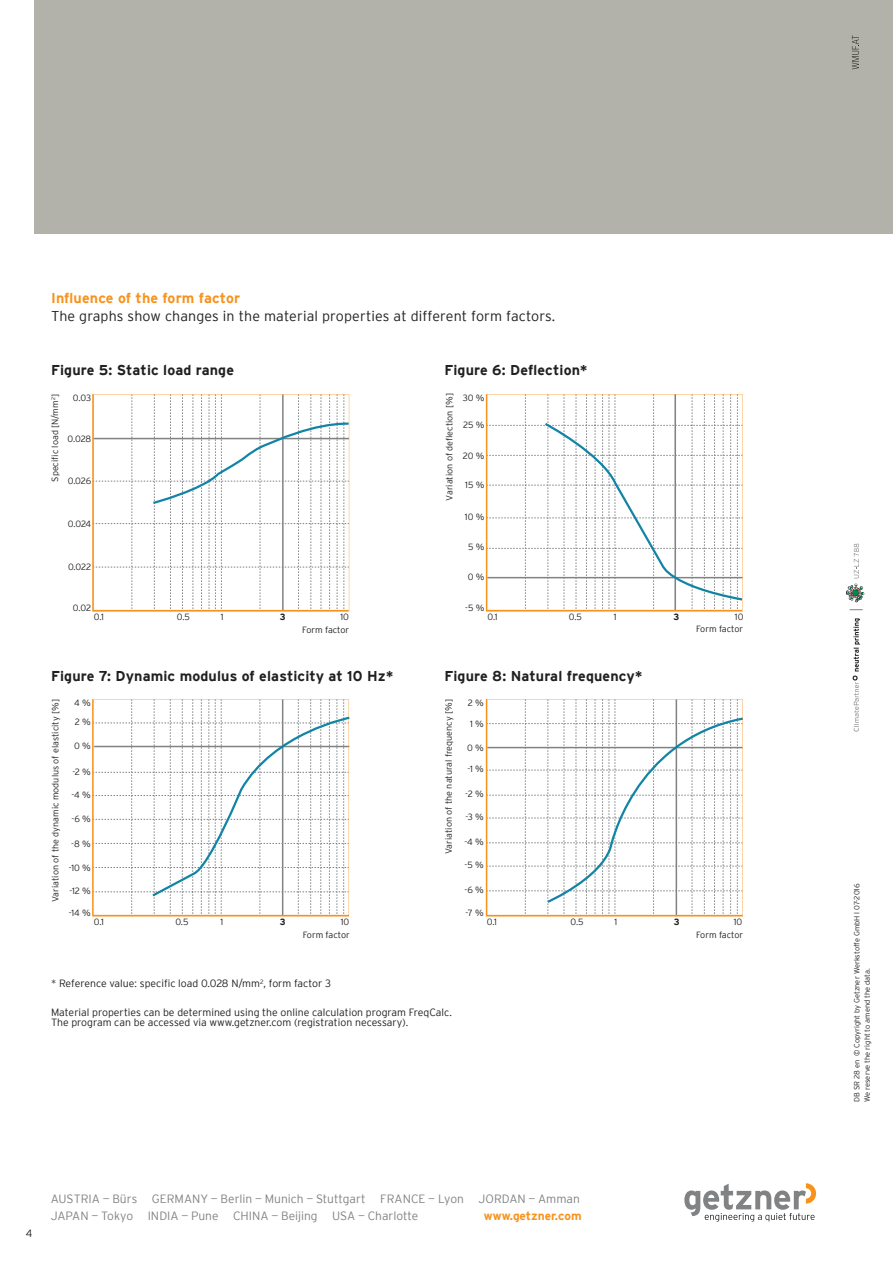
<style>
.page{position:relative;width:893px;height:1263px;background:#fff}
.page>*{position:absolute;margin:0;border:0;box-sizing:border-box;transform-origin:0 0}
.t1{font:700 14.25px "Interstate";letter-spacing:.01em;color:#221f1f}
.t2{font:300 14.25px "Interstate";letter-spacing:.01em;color:#221f1f}
.t3{font:700 14.25px "Interstate";letter-spacing:.01em;color:#f7931d}
.t4{font:300 12px/17.4px "Interstate";color:#808284}
.t5{font:700 12px "Interstate";color:#f7931d}
.t6{font:300 10.5px/10.5px "Interstate";color:#221f1f}
.t7{font:300 9px/13.2px "Interstate";color:#221f1f;text-align:right}
.t8{font:700 9px "Interstate";color:#221f1f}
.t9{font:300 7.5px/10.5px "Interstate";color:#221f1f}
</style>
<div class="page">
<div style="left:34px;top:0;width:859px;height:234px;background:#b2b2aa"></div>
<svg style="left:92px;top:394px;width:257px;height:217px"></svg>
<svg style="left:486px;top:394px;width:256px;height:217px"></svg>
<svg style="left:93px;top:699px;width:256px;height:217px"></svg>
<svg style="left:486px;top:699px;width:257px;height:217px"></svg>
<svg style="left:853px;top:618px;width:7px;height:113px"></svg>
<svg style="left:846px;top:584px;width:18px;height:18px"></svg>
<hr style="left:837px;top:1128px;width:37px;height:1px;background:#808284">
<svg style="left:850px;top:609px;width:13px;height:1px"></svg>
<svg style="left:854px;top:544px;width:5px;height:34px"></svg>
<svg style="left:852px;top:35px;width:7px;height:34px"></svg>
<svg style="left:684px;top:1183px;width:132px;height:39px"></svg>
<h1 class="t3" style="left:51px;top:290px;width:191px">Inluence of the form factor</h1>
<h1 class="t2" style="left:51px;top:310px;width:506px">The graphs show changes in the material properties at different form factors.</h1>
<h1 class="t1" style="left:51px;top:365px;width:185px">Figure 5: Static load range</h1>
<h1 class="t1" style="left:444px;top:362px;width:144px">Figure 6: Delection*</h1>
<p class="t7" style="left:48px;top:482px;width:89px;rotate:-90deg">Speciic load [N/mm<sup>2</sup>]</p>
<p class="t7" style="left:73px;top:392px;width:20px">0.03</p>
<p class="t7" style="left:68px;top:433px;width:25px">0.028</p>
<p class="t7" style="left:68px;top:475px;width:25px">0.026</p>
<p class="t7" style="left:68px;top:517px;width:25px">0.024</p>
<p class="t7" style="left:68px;top:560px;width:25px">0.022</p>
<p class="t7" style="left:73px;top:602px;width:20px">0.02</p>
<p class="t7" style="left:94px;top:610px;width:12px">0.1</p>
<p class="t7" style="left:177px;top:610px;width:15px">0.5</p>
<p class="t7" style="left:221px;top:610px;width:4px">1</p>
<p class="t8" style="left:280px;top:613px;width:7px">3</p>
<p class="t7" style="left:302px;top:610px;width:49px">10<br>Form factor</p>
<p class="t7" style="left:443px;top:500px;width:109px;rotate:-90deg">Variation of delection [%]</p>
<p class="t7" style="left:463px;top:391px;width:23px">30 %</p>
<p class="t7" style="left:463px;top:419px;width:23px">25 %</p>
<p class="t7" style="left:463px;top:450px;width:23px">20 %</p>
<p class="t7" style="left:465px;top:479px;width:21px">15 %</p>
<p class="t7" style="left:465px;top:510px;width:21px">10 %</p>
<p class="t7" style="left:468px;top:541px;width:18px">5 %</p>
<p class="t7" style="left:468px;top:571px;width:18px">0 %</p>
<p class="t7" style="left:465px;top:602px;width:21px">-5 %</p>
<p class="t7" style="left:487px;top:610px;width:12px">0.1</p>
<p class="t7" style="left:569px;top:610px;width:15px">0.5</p>
<p class="t7" style="left:614px;top:610px;width:4px">1</p>
<p class="t7" style="left:696px;top:611px;width:49px;line-height:12.1px">10<br>Form factor</p>
<p class="t8" style="left:673px;top:613px;width:7px">3</p>
<h1 class="t1" style="left:51px;top:668px;width:344px">Figure 7: Dynamic modulus of elasticity at 10 Hz*</h1>
<h1 class="t1" style="left:444px;top:668px;width:199px">Figure 8: Natural frequency*</h1>
<p class="t7" style="left:49px;top:902px;width:204px;rotate:-90deg">Variation of the dynamic modulus of elasticity [%]</p>
<p class="t7" style="left:74px;top:694px;width:18px;line-height:19px;text-align:left">4 %<br>2 %</p>
<p class="t7" style="left:74px;top:740px;width:18px">0 %</p>
<p class="t7" style="left:72px;top:766px;width:20px">-2 %</p>
<p class="t7" style="left:71px;top:789px;width:21px">-4 %</p>
<p class="t7" style="left:72px;top:813px;width:21px">-6 %</p>
<p class="t7" style="left:71px;top:837px;width:21px">-8 %</p>
<p class="t7" style="left:69px;top:861px;width:24px">-10 %</p>
<p class="t7" style="left:69px;top:885px;width:23px">-12 %</p>
<p class="t7" style="left:69px;top:907px;width:24px">-14 %</p>
<p class="t7" style="left:94px;top:915px;width:12px">0.1</p>
<p class="t7" style="left:175px;top:915px;width:15px">0.5</p>
<p class="t7" style="left:303px;top:915px;width:49px">10<br>Form factor</p>
<p class="t7" style="left:220px;top:915px;width:4px">1</p>
<p class="t8" style="left:280px;top:918px;width:7px">3</p>
<p class="t7" style="left:442px;top:854px;width:156px;rotate:-90deg">Variation of the natural frequency [%]</p>
<p class="t7" style="left:468px;top:697px;width:18px">2 %</p>
<p class="t7" style="left:470px;top:717px;width:15px">1 %</p>
<p class="t7" style="left:467px;top:741px;width:18px">0 %</p>
<p class="t7" style="left:467px;top:763px;width:18px">-1 %</p>
<p class="t7" style="left:465px;top:788px;width:20px">-2 %</p>
<p class="t7" style="left:465px;top:811px;width:20px">-3 %</p>
<p class="t7" style="left:464px;top:835px;width:21px">-4 %</p>
<p class="t7" style="left:465px;top:859px;width:21px">-5 %</p>
<p class="t7" style="left:464px;top:884px;width:21px">-6 %</p>
<p class="t7" style="left:465px;top:907px;width:20px">-7 %</p>
<p class="t7" style="left:487px;top:915px;width:12px">0.1</p>
<p class="t7" style="left:570px;top:915px;width:15px">0.5</p>
<p class="t7" style="left:696px;top:915px;width:49px">10<br>Form factor</p>
<p class="t7" style="left:614px;top:915px;width:4px">1</p>
<p class="t8" style="left:674px;top:918px;width:7px">3</p>
<p class="t6" style="left:51px;top:978px;width:281px">* Reference value: speciic load 0.028 N/mm<sup>2</sup>, form factor 3</p>
<p class="t6" style="left:51px;top:1007px;width:402px">Material properties can be determined using the online calculation program FreqCalc.<br>The program can be accessed via www.getzner.com (registration necessary).</p>
<p class="t6" style="left:26px;top:1229px;width:8px">4</p>
<h2 class="t4" style="left:51px;top:1190px;width:531px">AUSTRIA — Bürs GERMANY — Berlin — Munich — Stuttgart FRANCE — Lyon JORDAN — Amman<br>JAPAN — Tokyo INDIA — Pune CHINA — Beijing USA — Charlotte</h2>
<h2 class="t5" style="left:484px;top:1212px;width:99px">www.getzner.com</h2>
<p class="t9" style="left:852px;top:1102px;width:220px;rotate:-90deg">DB SR 28 en © Copyright by Getzner Werkstoffe GmbH l 07-2016<br>We reserve the right to amend the data.</p>
</div>
